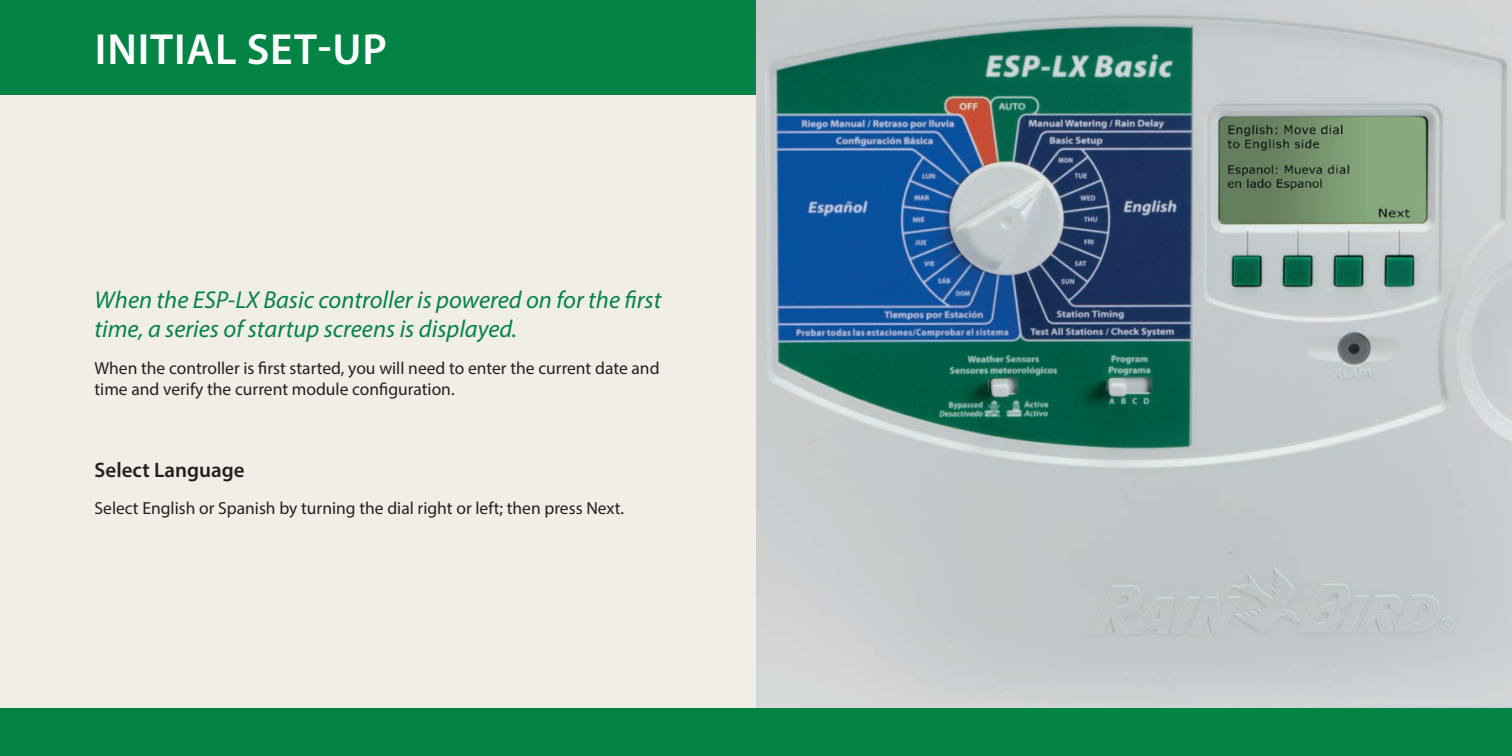
<style>
.page{position:relative;width:1512px;height:756px;background:#fff}
.page>*{position:absolute;margin:0;border:0;box-sizing:border-box;transform-origin:0 0}
.t1{font:600 43.75px "Myriad Pro";letter-spacing:.02em;color:#fff}
.t2{font:italic 24.5px/29.4px "Myriad Pro";color:#048444}
.t3{font:600 21px "Myriad Pro";color:#231f20}
.t4{font:17.5px/21px "Myriad Pro";color:#231f20}
</style>
<div class="page">
<img style="left:756px;top:0;width:756px;height:709px">
<div style="left:0;top:0;width:756px;height:756px;background:#f1eee8"></div>
<div style="left:0;top:0;width:756px;height:94px;background:#048444"></div>
<div style="left:0;top:709px;width:1512px;height:47px;background:#048444"></div>
<h1 class="t1" style="left:95px;top:21px;width:294px">INITIAL SET-UP</h1>
<h2 class="t2" style="left:94px;top:285px;width:568px">When the ESP-LX Basic controller is powered on for the first time, a series of startup screens is displayed.</h2>
<p class="t4" style="left:94px;top:357px;width:567px">When the controller is first started, you will need to enter the current date and time and verify the current module configuration.</p>
<p class="t3" style="left:94px;top:457px;width:152px">Select Language</p>
<p class="t4" style="left:94px;top:497px;width:531px">Select English or Spanish by turning the dial right or left; then press Next.</p>
</div>
